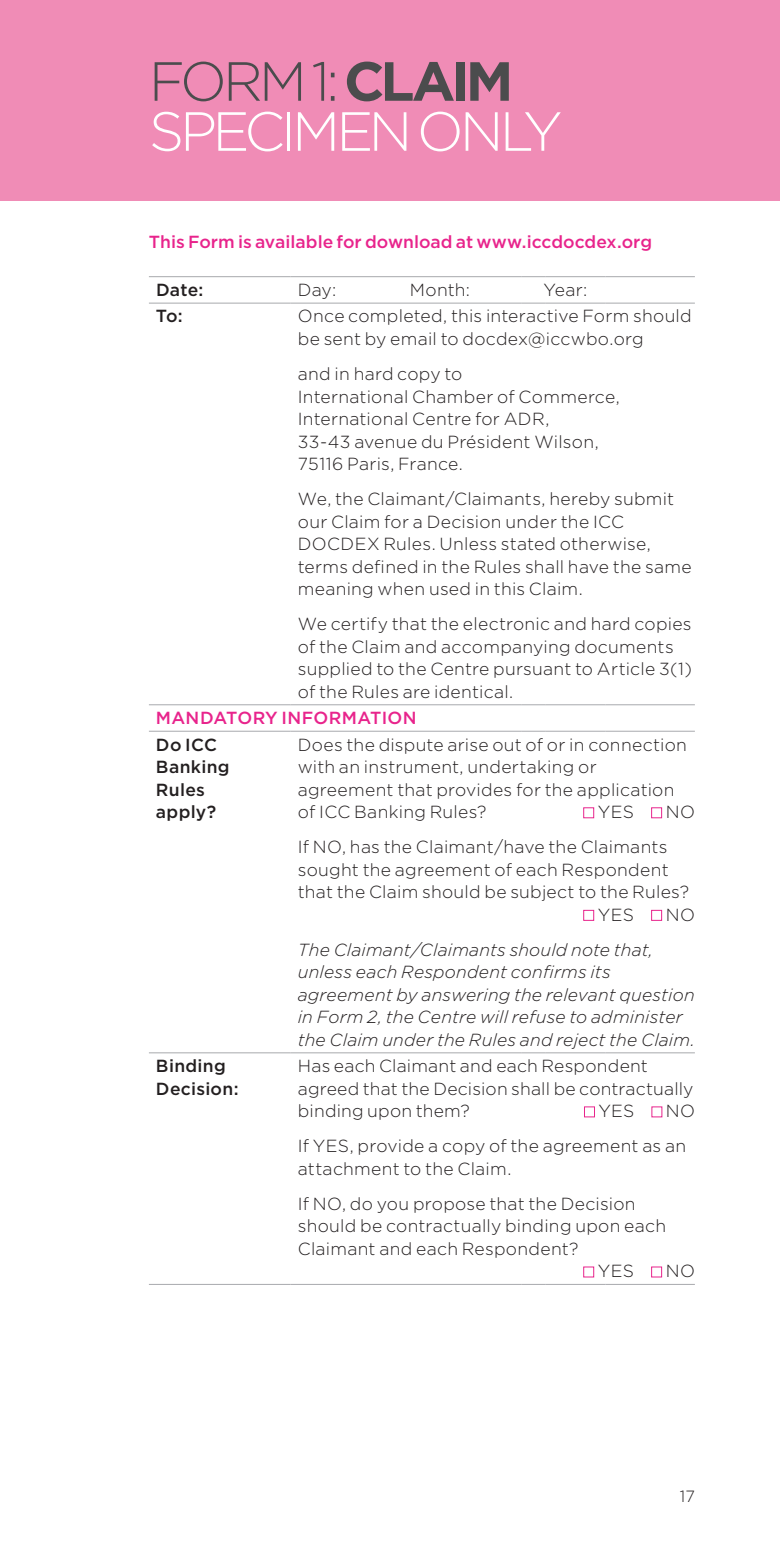
<style>
.page{position:relative;width:780px;height:1560px;background:#fff}
.page>*{position:absolute;margin:0;border:0;box-sizing:border-box;transform-origin:0 0}
.t1{font:300 55px/50px "Gotham";letter-spacing:-.07em;color:#fff}
.t2{font:300 17.5px/22.5px "Gotham";letter-spacing:.015em;color:#231f20}
.t3{font:italic 300 17.5px/22.5px "Gotham";letter-spacing:.01em;color:#231f20}
.t4{font:500 17.5px "Gotham";color:#e8248c}
.t5{font:500 17.5px/22.5px "Gotham";letter-spacing:.015em;color:#231f20}
.t6{font:500 17.5px "Gotham";letter-spacing:.02em;color:#e8248c}
.t7{font:300 16.25px "Gotham";color:#231f20}
.s1{color:#4b4c4d}
.s2{font-weight:700;color:#4b4c4d}
</style>
<div class="page">
<div style="left:0;top:0;width:780px;height:201px;background:#f08cb6"></div>
<hr style="left:149px;top:276px;width:142px;height:1px;background:#a8a9ad">
<hr style="left:291px;top:276px;width:230px;height:1px;background:#a8a9ad">
<svg style="left:521px;top:276px;width:24px;height:1px"></svg>
<hr style="left:545px;top:276px;width:60px;height:1px;background:#a8a9ad">
<hr style="left:605px;top:276px;width:89px;height:1px;background:#a8a9ad">
<hr style="left:149px;top:303px;width:142px;height:1px;background:#a8a9ad">
<hr style="left:291px;top:303px;width:230px;height:1px;background:#a8a9ad">
<svg style="left:521px;top:303px;width:24px;height:1px"></svg>
<hr style="left:545px;top:303px;width:60px;height:1px;background:#a8a9ad">
<hr style="left:605px;top:303px;width:89px;height:1px;background:#a8a9ad">
<hr style="left:149px;top:704px;width:142px;height:1px;background:#a8a9ad">
<hr style="left:291px;top:704px;width:230px;height:1px;background:#a8a9ad">
<svg style="left:521px;top:704px;width:24px;height:1px"></svg>
<hr style="left:545px;top:704px;width:60px;height:1px;background:#a8a9ad">
<hr style="left:605px;top:704px;width:89px;height:1px;background:#a8a9ad">
<hr style="left:149px;top:730px;width:142px;height:1px;background:#a8a9ad">
<hr style="left:291px;top:730px;width:230px;height:1px;background:#a8a9ad">
<svg style="left:521px;top:730px;width:24px;height:1px"></svg>
<hr style="left:545px;top:730px;width:60px;height:1px;background:#a8a9ad">
<hr style="left:605px;top:730px;width:89px;height:1px;background:#a8a9ad">
<hr style="left:149px;top:1052px;width:142px;height:1px;background:#a8a9ad">
<hr style="left:291px;top:1052px;width:230px;height:1px;background:#a8a9ad">
<svg style="left:521px;top:1052px;width:24px;height:1px"></svg>
<hr style="left:545px;top:1052px;width:60px;height:1px;background:#a8a9ad">
<hr style="left:605px;top:1052px;width:89px;height:1px;background:#a8a9ad">
<hr style="left:149px;top:1283px;width:142px;height:1px;background:#a8a9ad">
<hr style="left:291px;top:1283px;width:230px;height:1px;background:#a8a9ad">
<hr style="left:545px;top:1283px;width:60px;height:1px;background:#a8a9ad">
<hr style="left:605px;top:1283px;width:89px;height:1px;background:#a8a9ad">
<div style="left:583px;top:807px;width:11px;height:11px;border:1px solid #e8248c"></div>
<div style="left:651px;top:807px;width:11px;height:11px;border:1px solid #e8248c"></div>
<div style="left:583px;top:909px;width:11px;height:11px;border:1px solid #e8248c"></div>
<div style="left:651px;top:909px;width:11px;height:11px;border:1px solid #e8248c"></div>
<div style="left:583px;top:1266px;width:11px;height:11px;border:1px solid #e8248c"></div>
<div style="left:651px;top:1266px;width:11px;height:11px;border:1px solid #e8248c"></div>
<h1 class="t1" style="left:149px;top:55px;width:415px"><span class="s1">FORM 1:</span> <span class="s2">CLAIM<br></span>SPECIMEN ONLY</h1>
<p class="t4" style="left:149px;top:230px;width:505px">This Form is available for download at www.iccdocdex.org</p>
<p class="t5" style="left:156px;top:278px;width:49px">Date:</p>
<p class="t2" style="left:298px;top:278px;width:40px">Day:</p>
<p class="t2" style="left:410px;top:278px;width:62px">Month:</p>
<p class="t2" style="left:543px;top:278px;width:46px">Year:</p>
<p class="t5" style="left:156px;top:305px;width:28px">To:</p>
<p class="t2" style="left:298px;top:304px;width:395px">Once completed, this interactive Form should be sent by email to docdex@iccwbo.org</p>
<p class="t2" style="left:298px;top:362px;width:323px">and in hard copy to<br>International Chamber of Commerce,<br>International Centre for ADR,<br>33-43 avenue du Président Wilson,<br>75116 Paris, France.</p>
<p class="t2" style="left:298px;top:487px;width:395px">We, the Claimant/Claimants, hereby submit our Claim for a Decision under the ICC DOCDEX Rules. Unless stated otherwise, terms defined in the Rules shall have the same meaning when used in this Claim.</p>
<p class="t2" style="left:298px;top:612px;width:395px">We certify that the electronic and hard copies of the Claim and accompanying documents supplied to the Centre pursuant to Article 3(1) of the Rules are identical.</p>
<p class="t6" style="left:156px;top:706px;width:262px">MANDATORY INFORMATION</p>
<p class="t5" style="left:156px;top:733px;width:75px">Do ICC<br>Banking<br>Rules apply?</p>
<p class="t2" style="left:298px;top:732px;width:390px">Does the dispute arise out of or in connection with an instrument, undertaking or agreement that provides for the application of ICC Banking Rules?</p>
<p class="t2" style="left:298px;top:793px;width:398px;line-height:35px;text-indent:368px">NO<br>If NO, has the Claimant/have the Claimants</p>
<p class="t2" style="left:298px;top:857px;width:372px">sought the agreement of each Respondent</p>
<p class="t2" style="left:298px;top:880px;width:393px">that the Claim should be subject to the Rules?</p>
<p class="t2" style="left:597px;top:902px;width:38px">YES</p>
<p class="t2" style="left:665px;top:902px;width:31px">NO</p>
<p class="t3" style="left:298px;top:937px;width:398px">The Claimant/Claimants should note that, unless each Respondent confirms its agreement by answering the relevant question in Form 2, the Centre will refuse to administer the Claim under the Rules and reject the Claim.</p>
<p class="t2" style="left:597px;top:800px;width:38px">YES</p>
<p class="t5" style="left:156px;top:1054px;width:84px">Binding<br>Decision:</p>
<p class="t2" style="left:298px;top:1054px;width:397px">Has each Claimant and each Respondent agreed that the Decision shall be contractually binding upon them?</p>
<p class="t2" style="left:298px;top:1092px;width:398px;line-height:35px;text-indent:368px">NO<br>If YES, provide a copy of the agreement as an</p>
<p class="t2" style="left:298px;top:1150px;width:339px;line-height:35px">attachment to the Claim.<br>If NO, do you propose that the Decision</p>
<p class="t2" style="left:298px;top:1214px;width:370px">should be contractually binding upon each</p>
<p class="t2" style="left:298px;top:1236px;width:282px">Claimant and each Respondent?</p>
<p class="t2" style="left:597px;top:1259px;width:38px">YES</p>
<p class="t2" style="left:665px;top:1259px;width:31px">NO</p>
<p class="t2" style="left:598px;top:1099px;width:37px">YES</p>
<p class="t7" style="left:679px;top:1485px;width:17px">17</p>
</div>
